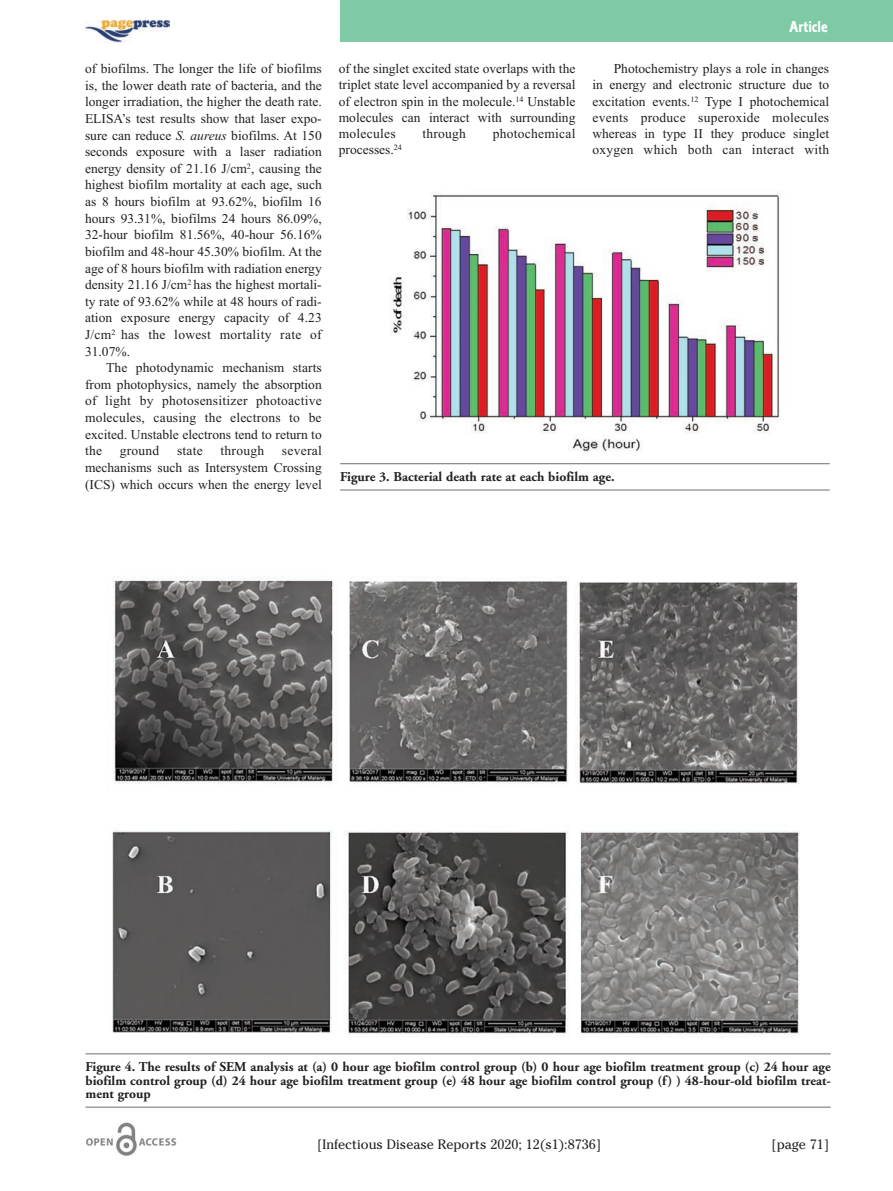
<style>
.page{position:relative;width:893px;height:1191px;background:#fff}
.page>*{position:absolute;margin:0;border:0;box-sizing:border-box;transform-origin:0 0}
.t1{font:16.5px "Corinthian Bold Condensed Plain";color:#fff}
.t2{font:13.5px/16.6px "Times New Roman";color:#231f20;text-align:justify}
.t3{font:700 13.5px/13.5px "Adobe Garamond";color:#231f20;text-align:justify}
.t4{font:13.5px "Cheltenham";color:#231f20}
.t5{font:13.5px "Times New Roman";letter-spacing:.02em;color:#231f20}
.s1{font-style:italic}
</style>
<div class="page">
<div style="left:340px;top:0;width:553px;height:42px;background:#7dcaa4"></div>
<img style="left:86px;top:1123px;width:91px;height:33px">
<img style="left:85px;top:19px;width:85px;height:24px">
<hr style="left:340px;top:463px;width:490px;height:1px;background:#6c6d70">
<hr style="left:340px;top:489px;width:490px;height:1px;background:#6c6d70">
<img style="left:390px;top:191px;width:391px;height:261px">
<hr style="left:86px;top:1053px;width:745px;height:1px;background:#6c6d70">
<hr style="left:86px;top:1106px;width:745px;height:1px;background:#6c6d70">
<img style="left:112px;top:576px;width:688px;height:460px">
<p class="t2" style="left:85px;top:60px;width:238px">of biofilms. The longer the life of biofilms is, the lower death rate of bacteria, and the longer irradiation, the higher the death rate.<br>ELISA’s test results show that laser expo&shy;sure can reduce <span class="s1">S. aureus</span> biofilms. At 150 seconds exposure with a laser radiation energy density of 21.16 J/cm<sup>2</sup>, causing the highest biofilm mortality at each age, such as 8 hours biofilm at 93.62%, biofilm 16 hours 93.31%, biofilms 24 hours 86.09%, 32-hour biofilm 81.56%, 40-hour 56.16% biofilm and 48-hour 45.30% biofilm. At the age of 8 hours biofilm with radiation energy density 21.16 J/cm<sup>2</sup> has the highest mortali&shy;ty rate of 93.62% while at 48 hours of radi&shy;ation exposure energy capacity of 4.23<br>J/cm<sup>2</sup> has the lowest mortality rate of 31.07%.</p>
<p class="t2" style="left:85px;top:359px;width:238px;text-indent:21px">The photodynamic mechanism starts from photophysics, namely the absorption of light by photosensitizer photoactive molecules, causing the electrons to be excited. Unstable electrons tend to return to the</p>
<p class="t2" style="left:85px;top:442px;width:238px;text-indent:197px">several mechanisms such as Intersystem Crossing (ICS) which occurs when the energy level</p>
<p class="t2" style="left:120px;top:442px;width:41px">ground</p>
<p class="t2" style="left:177px;top:442px;width:27px">state</p>
<p class="t5" style="left:221px;top:443px;width:45px">through</p>
<p class="t2" style="left:339px;top:60px;width:238px;line-height:16.2px">of the singlet excited state overlaps with the triplet state level accompanied by a reversal of electron spin in the molecule.<sup>14</sup> Unstable molecules can interact with surrounding molecules</p>
<p class="t5" style="left:422px;top:125px;width:45px">through</p>
<p class="t5" style="left:493px;top:125px;width:84px">photochemical</p>
<p class="t2" style="left:339px;top:141px;width:65px">processes.<sup>24</sup></p>
<p class="t1" style="left:789px;top:21px;width:40px">Article</p>
<p class="t2" style="left:592px;top:60px;width:238px;line-height:16.2px;text-indent:21px">Photochemistry plays a role in changes in energy and electronic structure due to excitation events.<sup>12</sup> Type I photochemical events produce superoxide molecules whereas in type II they produce singlet oxygen which both can interact with</p>
<p class="t3" style="left:340px;top:471px;width:276px">Figure 3. Bacterial death rate at each biofilm age.</p>
<p class="t3" style="left:86px;top:1061px;width:747px">Figure 4. The results of SEM analysis at (a) 0 hour age biofilm control group (b) 0 hour age biofilm treatment group (c) 24 hour age biofilm control group (d) 24 hour age biofilm treatment group (e) 48 hour age biofilm control group (f) ) 48-hour-old biofilm treat&shy;ment group</p>
<p class="t4" style="left:317px;top:1136px;width:286px">[Infectious Disease Reports 2020; 12(s1):8736]</p>
<p class="t4" style="left:771px;top:1136px;width:59px">[page 71]</p>
</div>
